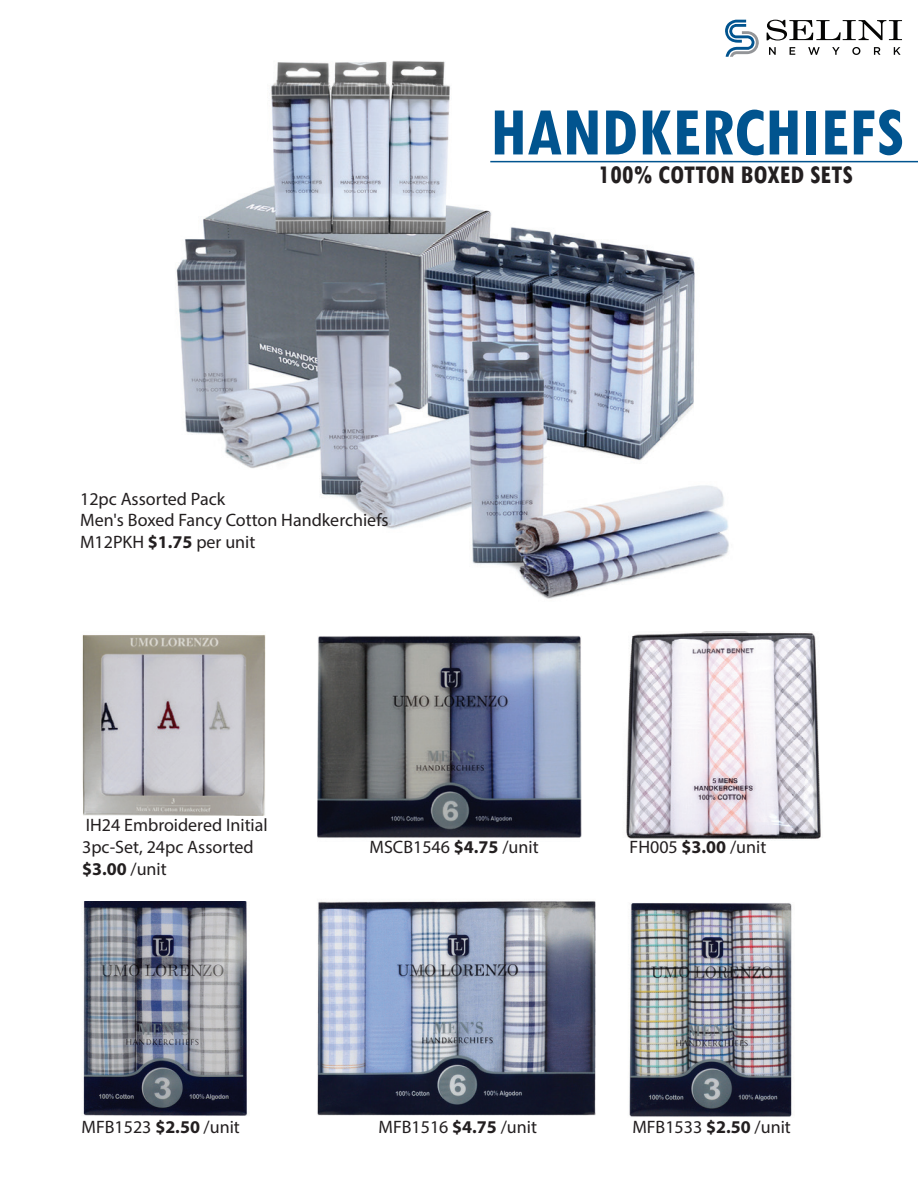
<style>
.page{position:relative;width:918px;height:1188px;background:#fff}
.page>*{position:absolute;margin:0;border:0;box-sizing:border-box;transform-origin:0 0}
.t1{font:700 condensed 72px "Tw Cen";color:#01548f}
.t2{font:700 condensed 27px "Tw Cen";color:#231f20}
.t3{font:18px/21.6px "Myriad Pro";color:#231f20}
.s1{font-weight:700}
</style>
<div class="page">
<img style="left:176px;top:60px;width:571px;height:539px">
<img style="left:317px;top:901px;width:279px;height:215px">
<img style="left:82px;top:635px;width:184px;height:180px">
<img style="left:83px;top:902px;width:164px;height:214px">
<img style="left:629px;top:903px;width:163px;height:214px">
<img style="left:626px;top:632px;width:195px;height:207px">
<img style="left:317px;top:635px;width:264px;height:203px">
<svg style="left:767px;top:20px;width:135px;height:20px"></svg>
<svg style="left:769px;top:47px;width:7px;height:8px"></svg>
<svg style="left:790px;top:47px;width:5px;height:8px"></svg>
<svg style="left:808px;top:47px;width:12px;height:8px"></svg>
<svg style="left:832px;top:47px;width:8px;height:8px"></svg>
<svg style="left:852px;top:47px;width:8px;height:8px"></svg>
<svg style="left:874px;top:47px;width:6px;height:8px"></svg>
<svg style="left:894px;top:47px;width:7px;height:8px"></svg>
<svg style="left:725px;top:20px;width:34px;height:37px"></svg>
<hr style="left:490px;top:161px;width:428px;height:1px;background:#01548f">
<h1 class="t1" style="left:490px;top:88px;width:415px">HANDKERCHIEFS</h1>
<h2 class="t2" style="left:598px;top:159px;width:256px">100% COTTON BOXED SETS</h2>
<p class="t3" style="left:80px;top:488px;width:310px">12pc Assorted Pack<br>Men's Boxed Fancy Cotton Handkerchiefs<br>M12PKH <span class="s1">$1.75</span> per unit</p>
<p class="t3" style="left:82px;top:814px;width:187px">IH24 Embroidered Initial<br>3pc-Set, 24pc Assorted <span class="s1">$3.00</span> /unit</p>
<p class="t3" style="left:370px;top:836px;width:171px">MSCB1546 <span class="s1">$4.75</span> /unit</p>
<p class="t3" style="left:630px;top:836px;width:138px">FH005 <span class="s1">$3.00</span> /unit</p>
<p class="t3" style="left:82px;top:1116px;width:160px">MFB1523 <span class="s1">$2.50</span> /unit</p>
<p class="t3" style="left:379px;top:1116px;width:160px">MFB1516 <span class="s1">$4.75</span> /unit</p>
<p class="t3" style="left:632px;top:1116px;width:160px">MFB1533 <span class="s1">$2.50</span> /unit</p>
</div>
